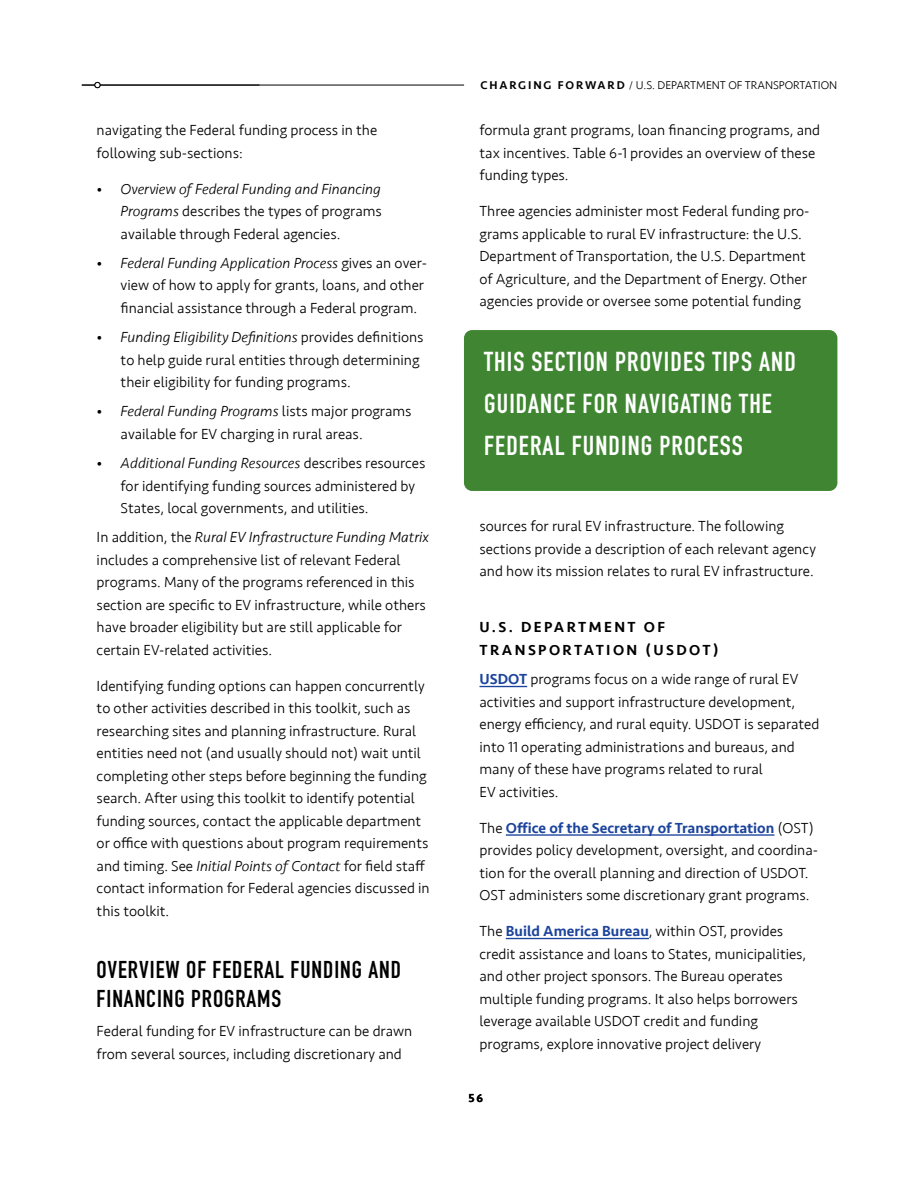
<style>
.page{position:relative;width:918px;height:1188px;background:#fff}
.page>*{position:absolute;margin:0;border:0;box-sizing:border-box;transform-origin:0 0}
.t1{font:700 27px/42px "DIN Condensed";letter-spacing:.04em;color:#fff}
.t2{font:700 24px/28.8px "DIN Condensed";letter-spacing:.04em;color:#000}
.t3{font:300 15px/22.5px "Seravek";color:#000}
.t4{font:500 15px/22.5px "Seravek";letter-spacing:.16em;color:#000}
.t5{font:500 12px "Seravek";color:#000}
.t6{font:300 11.7px "Seravek";color:#000}
.s1{font-style:italic}
.s2{font-weight:500}
.s3{font-family:"Minion Pro";font-weight:400}
.s4{font-weight:500;color:#1c449c}
</style>
<div class="page">
<hr style="left:82px;top:85px;width:382px;height:1px;background:#000">
<svg style="left:94px;top:82px;width:6px;height:6px"></svg>
<hr style="left:480px;top:686px;width:47px;height:1px;background:#1c449c">
<hr style="left:506px;top:834px;width:268px;height:2px;background:#1c449c">
<hr style="left:506px;top:938px;width:143px;height:1px;background:#1c449c">
<div style="left:464px;top:330px;width:373px;height:161px;background:#408632;border-radius:8px"></div>
<p class="t3" style="left:97px;top:119px;width:282px">navigating the Federal funding process in the following sub-sections:</p>
<p class="t3" style="left:121px;top:178px;width:263px;text-align:justify;text-indent:-24px">• <span class="s1">Overview of Federal Funding and Financing Programs</span> describes the types of programs available through Federal agencies.</p>
<p class="t3" style="left:121px;top:252px;width:308px;text-indent:-24px">• <span class="s1">Federal Funding Application Process</span> gives an over&shy;view of how to apply for grants, loans, and other financial assistance through a Federal program.</p>
<p class="t3" style="left:121px;top:326px;width:305px;text-indent:-24px">• <span class="s1">Funding Eligibility Definitions</span> provides definitions to help guide rural entities through determining their eligibility for funding programs.</p>
<p class="t3" style="left:121px;top:400px;width:292px;text-indent:-24px">• <span class="s1">Federal Funding Programs</span> lists major programs available for EV charging in rural areas.</p>
<p class="t3" style="left:121px;top:452px;width:306px;text-indent:-24px">• <span class="s1">Additional Funding Resources</span> describes resources for identifying funding sources administered by<br>States, local governments, and utilities.</p>
<p class="t3" style="left:97px;top:526px;width:334px">In addition, the <span class="s1">Rural EV Infrastructure Funding Matrix </span>includes a comprehensive list of relevant Federal programs. Many of the programs referenced in this section are specific to EV infrastructure, while others have broader eligibility but are still applicable for certain EV-related activities.</p>
<p class="t3" style="left:97px;top:675px;width:335px">Identifying funding options can happen concurrently to other activities described in this toolkit, such as researching sites and planning infrastructure. Rural entities need not (and usually should not) wait until completing other steps before beginning the funding search. After using this toolkit to identify potential funding sources, contact the applicable department or office with questions about program requirements and timing. See <span class="s1">Initial Points of Contact</span> for field staff contact information for Federal agencies discussed in this toolkit.</p>
<h2 class="t2" style="left:97px;top:956px;width:306px">OVERVIEW OF FEDERAL FUNDING AND<br>FINANCING PROGRAMS</h2>
<p class="t3" style="left:97px;top:1021px;width:317px">Federal funding for EV infrastructure can be drawn from several sources, including discretionary and</p>
<p class="t6" style="left:480px;top:78px;width:358px"><span class="s2">C H A RG I N G F O RWA R D</span> <span class="s3">/</span> U.S. DEPARTMENT OF TRANSPORTATION</p>
<p class="t3" style="left:480px;top:119px;width:342px">formula grant programs, loan financing programs, and tax incentives. Table 6-1 provides an overview of these funding types.</p>
<p class="t3" style="left:480px;top:200px;width:332px">Three agencies administer most Federal funding pro&shy;grams applicable to rural EV infrastructure: the U.S.<br>Department of Transportation, the U.S. Department of Agriculture, and the Department of Energy. Other agencies provide or oversee some potential funding</p>
<p class="t1" style="left:484px;top:340px;width:313px">THIS SECTION PROVIDES TIPS AND<br>GUIDANCE FOR NAVIGATING THE<br>FEDERAL FUNDING PROCESS</p>
<p class="t3" style="left:480px;top:515px;width:338px">sources for rural EV infrastructure. The following sections provide a description of each relevant agency and how its mission relates to rural EV infrastructure.</p>
<h3 class="t4" style="left:480px;top:616px;width:241px">U.S. DEPARTMENT OF<br>TRANSPORTATION (USDOT)</h3>
<p class="t3" style="left:480px;top:668px;width:341px"><span class="s4">USDOT</span> programs focus on a wide range of rural EV activities and support infrastructure development, energy efficiency, and rural equity. USDOT is separated into 11 operating administrations and bureaus, and many of these have programs related to rural<br>EV activities.</p>
<p class="t3" style="left:480px;top:817px;width:340px">The <span class="s4">Office of the Secretary of Transportation</span> (OST) provides policy development, oversight, and coordina&shy;tion for the overall planning and direction of USDOT.<br>OST administers some discretionary grant programs.</p>
<p class="t3" style="left:480px;top:920px;width:328px">The <span class="s4">Build America Bureau</span>, within OST, provides credit assistance and loans to States, municipalities, and other project sponsors. The Bureau operates multiple funding programs. It also helps borrowers leverage available USDOT credit and funding programs, explore innovative project delivery</p>
<p class="t5" style="left:469px;top:1091px;width:16px">56</p>
</div>
